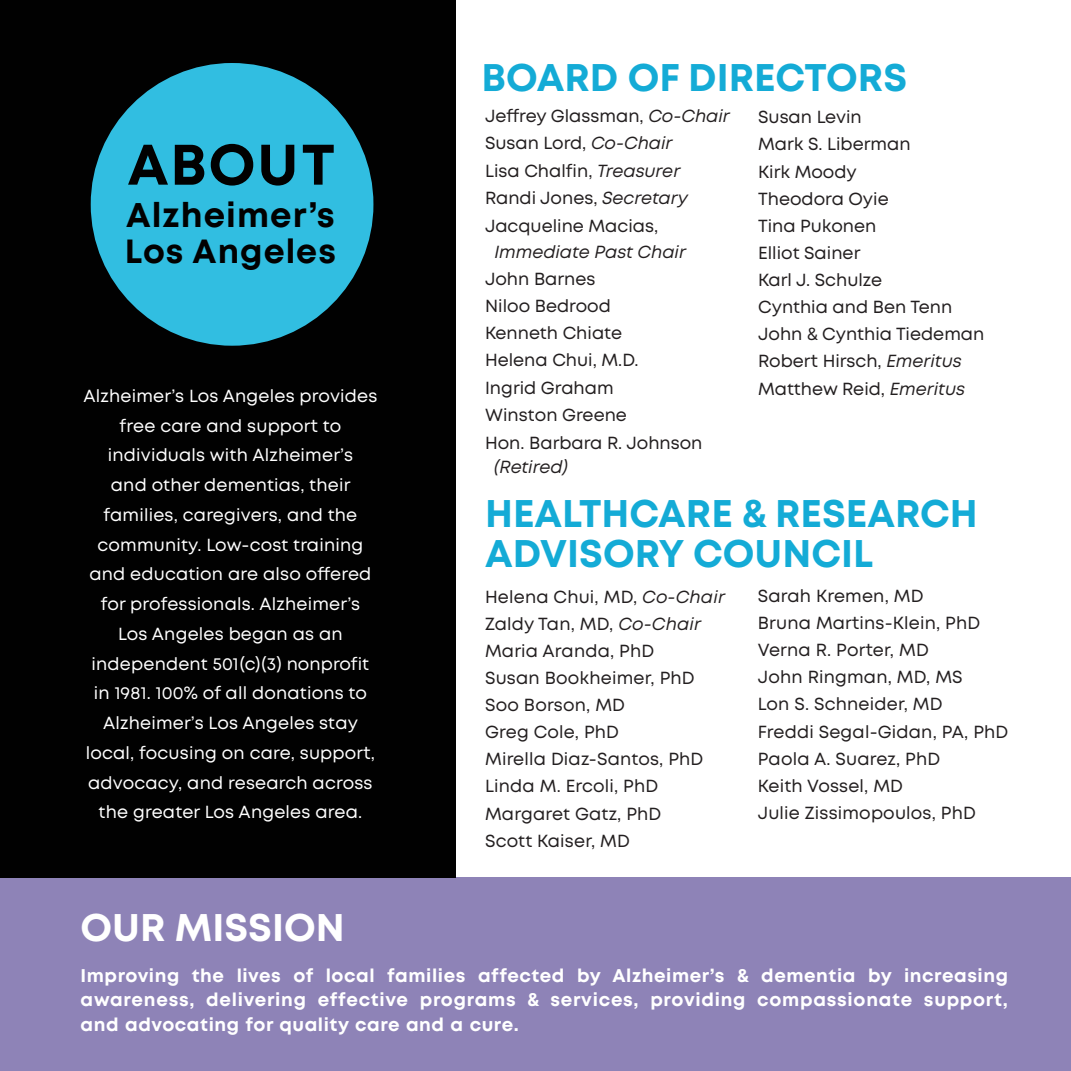
<style>
.page{position:relative;width:1071px;height:1071px;background:#fff}
.page>*{position:absolute;margin:0;border:0;box-sizing:border-box;transform-origin:0 0}
.t1{font:700 57.05px "Mont";letter-spacing:.03em;color:#010101}
.t2{font:700 38.5px/40.2px "Mont";color:#14abd6}
.t3{font:700 38.5px "Mont";color:#fff}
.t4{font:700 34.3px "Mont";letter-spacing:.03em;color:#010101}
.t5{font:700 33.43px "Mont";letter-spacing:.03em;color:#010101}
.t6{font:700 18.38px/24.5px "Mont";letter-spacing:.03em;color:#fff;text-align:justify}
.t7{font:17.5px/27.1px "Mont";color:#231f20}
.t8{font:17.5px/29.8px "Mont";letter-spacing:.01em;color:#fff;text-align:center}
.t9{font:italic 17.5px "Mont";color:#231f20}
.s1{font-style:italic}
</style>
<div class="page">
<div style="left:0;top:877px;width:1071px;height:194px;background:#8e83b7"></div>
<div style="left:0;top:0;width:456px;height:877px;background:#010101"></div>
<div style="left:91px;top:63px;width:282px;height:283px;background:#31bee1;border-radius:50%"></div>
<h1 class="t1" style="left:128px;top:128px;width:209px">ABOUT</h1>
<h3 class="t4" style="left:126px;top:193px;width:210px">Alzheimer’s</h3>
<h3 class="t5" style="left:125px;top:230px;width:213px">Los Angeles</h3>
<p class="t8" style="left:83px;top:381px;width:295px">Alzheimer’s Los Angeles provides free care and support to individuals with Alzheimer’s<br>and other dementias, their families, caregivers, and the community. Low-cost training and education are also offered for professionals. Alzheimer’s<br>Los Angeles began as an independent 501(c)(3) nonprofit in 1981. 100% of all donations to<br>Alzheimer’s Los Angeles stay local, focusing on care, support, advocacy, and research across the greater Los Angeles area.</p>
<h2 class="t2" style="left:482px;top:57px;width:427px">BOARD OF DIRECTORS</h2>
<p class="t7" style="left:485px;top:103px;width:246px">Jeffrey Glassman, <span class="s1">Co-Chair<br></span>Susan Lord, <span class="s1">Co-Chair<br></span>Lisa Chalfin, <span class="s1">Treasurer<br></span>Randi Jones, <span class="s1">Secretary<br></span>Jacqueline Macias,</p>
<p class="t9" style="left:494px;top:241px;width:193px">Immediate Past Chair</p>
<p class="t7" style="left:485px;top:265px;width:219px">John Barnes<br>Niloo Bedrood<br>Kenneth Chiate<br>Helena Chui, M.D.<br>Ingrid Graham<br>Winston Greene<br>Hon. Barbara R. Johnson</p>
<p class="t9" style="left:494px;top:456px;width:75px">(Retired)</p>
<p class="t7" style="left:758px;top:104px;width:228px">Susan Levin<br>Mark S. Liberman<br>Kirk Moody<br>Theodora Oyie<br>Tina Pukonen<br>Elliot Sainer<br>Karl J. Schulze<br>Cynthia and Ben Tenn<br>John &amp; Cynthia Tiedeman<br>Robert Hirsch, <span class="s1">Emeritus<br></span>Matthew Reid, <span class="s1">Emeritus</span></p>
<h2 class="t2" style="left:485px;top:493px;width:494px">HEALTHCARE &amp; RESEARCH<br>ADVISORY COUNCIL</h2>
<p class="t7" style="left:485px;top:583px;width:241px">Helena Chui, MD, <span class="s1">Co-Chair<br></span>Zaldy Tan, MD, <span class="s1">Co-Chair<br></span>Maria Aranda, PhD<br>Susan Bookheimer, PhD<br>Soo Borson, MD<br>Greg Cole, PhD<br>Mirella Diaz-Santos, PhD<br>Linda M. Ercoli, PhD<br>Margaret Gatz, PhD<br>Scott Kaiser, MD</p>
<p class="t7" style="left:758px;top:582px;width:252px">Sarah Kremen, MD<br>Bruna Martins-Klein, PhD<br>Verna R. Porter, MD<br>John Ringman, MD, MS<br>Lon S. Schneider, MD<br>Freddi Segal-Gidan, PA, PhD<br>Paola A. Suarez, PhD<br>Keith Vossel, MD<br>Julie Zissimopoulos, PhD</p>
<h2 class="t3" style="left:81px;top:903px;width:266px">OUR MISSION</h2>
<p class="t6" style="left:81px;top:963px;width:929px">Improving the lives of local families affected by Alzheimer’s &amp; dementia by increasing awareness, delivering effective programs &amp; services, providing compassionate support, and advocating for quality care and a cure.</p>
</div>
